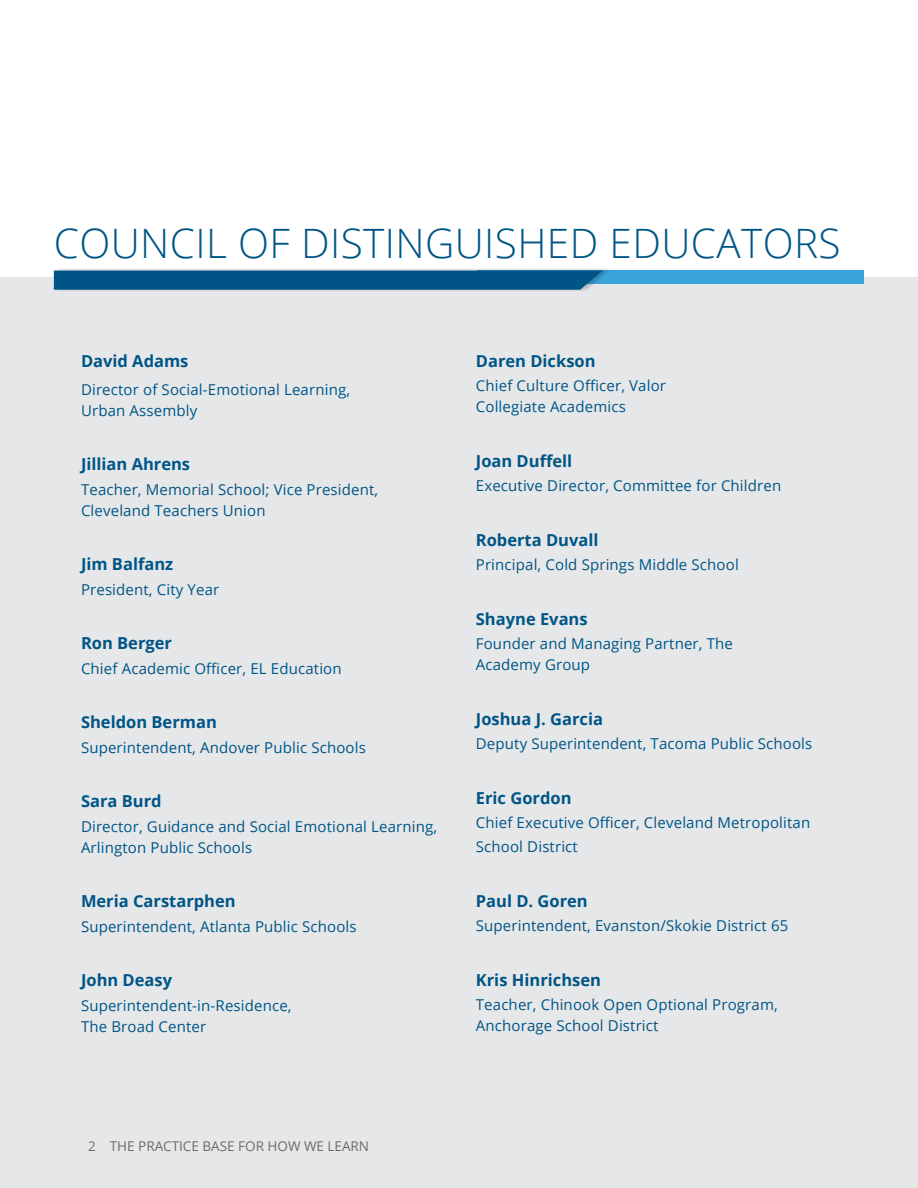
<style>
.page{position:relative;width:918px;height:1188px;background:#fff}
.page>*{position:absolute;margin:0;border:0;box-sizing:border-box;transform-origin:0 0}
.t1{font:300 40.5px "Open Sans";letter-spacing:.01em;color:#005586}
.t2{font:700 16.5px "Open Sans";color:#005586}
.t3{font:15px/21px "Open Sans";letter-spacing:.01em;color:#005586}
.t4{font:13.5px "Open Sans";color:#6b6c6f}
</style>
<div class="page">
<div style="left:0;top:278px;width:918px;height:910px;background:#e6e7e8"></div>
<div style="left:478px;top:271px;width:386px;height:13px;background:#39a4dc"></div>
<div style="left:57px;top:268px;width:553px;height:24px;background:#000;opacity:.2"></div>
<svg style="left:54px;top:271px;width:549px;height:19px;background:#055789"></svg>
<h1 class="t1" style="left:54px;top:215px;width:788px">COUNCIL OF DISTINGUISHED EDUCATORS</h1>
<p class="t2" style="left:81px;top:349px;width:109px">David Adams</p>
<p class="t3" style="left:81px;top:378px;width:271px">Director of Social-Emotional Learning,<br>Urban Assembly</p>
<p class="t2" style="left:81px;top:453px;width:111px">Jillian Ahrens</p>
<p class="t3" style="left:81px;top:478px;width:299px">Teacher, Memorial School; Vice President,<br>Cleveland Teachers Union</p>
<p class="t2" style="left:81px;top:553px;width:94px">Jim Balfanz</p>
<p class="t3" style="left:81px;top:578px;width:140px">President, City Year</p>
<p class="t2" style="left:81px;top:632px;width:93px">Ron Berger</p>
<p class="t3" style="left:81px;top:657px;width:262px">Chief Academic Officer, EL Education</p>
<p class="t2" style="left:81px;top:711px;width:137px">Sheldon Berman</p>
<p class="t3" style="left:81px;top:736px;width:286px">Superintendent, Andover Public Schools</p>
<p class="t2" style="left:81px;top:790px;width:82px">Sara Burd</p>
<p class="t3" style="left:81px;top:815px;width:358px">Director, Guidance and Social Emotional Learning,<br>Arlington Public Schools</p>
<p class="t2" style="left:81px;top:890px;width:156px">Meria Carstarphen</p>
<p class="t3" style="left:81px;top:915px;width:277px">Superintendent, Atlanta Public Schools</p>
<p class="t2" style="left:81px;top:969px;width:93px">John Deasy</p>
<p class="t3" style="left:81px;top:994px;width:212px">Superintendent-in-Residence,<br>The Broad Center</p>
<p class="t2" style="left:476px;top:349px;width:121px">Daren Dickson</p>
<p class="t3" style="left:476px;top:375px;width:192px">Chief Culture Officer, Valor<br>Collegiate Academics</p>
<p class="t2" style="left:476px;top:449px;width:98px">Joan Duffell</p>
<p class="t3" style="left:476px;top:475px;width:307px">Executive Director, Committee for Children</p>
<p class="t2" style="left:476px;top:528px;width:124px">Roberta Duvall</p>
<p class="t3" style="left:476px;top:554px;width:264px">Principal, Cold Springs Middle School</p>
<p class="t2" style="left:476px;top:607px;width:113px">Shayne Evans</p>
<p class="t3" style="left:476px;top:633px;width:259px">Founder and Managing Partner, The<br>Academy Group</p>
<p class="t2" style="left:476px;top:707px;width:129px">Joshua J. Garcia</p>
<p class="t3" style="left:476px;top:733px;width:338px">Deputy Superintendent, Tacoma Public Schools</p>
<p class="t2" style="left:476px;top:786px;width:97px">Eric Gordon</p>
<p class="t3" style="left:476px;top:810px;width:336px;line-height:24px">Chief Executive Officer, Cleveland Metropolitan<br>School District</p>
<p class="t2" style="left:476px;top:889px;width:113px">Paul D. Goren</p>
<p class="t3" style="left:476px;top:915px;width:314px">Superintendent, Evanston/Skokie District 65</p>
<p class="t2" style="left:476px;top:968px;width:127px">Kris Hinrichsen</p>
<p class="t3" style="left:476px;top:994px;width:303px">Teacher, Chinook Open Optional Program,<br>Anchorage School District</p>
<p class="t4" style="left:88px;top:1137px;width:283px">2 THE PRACTICE BASE FOR HOW WE LEARN</p>
</div>
